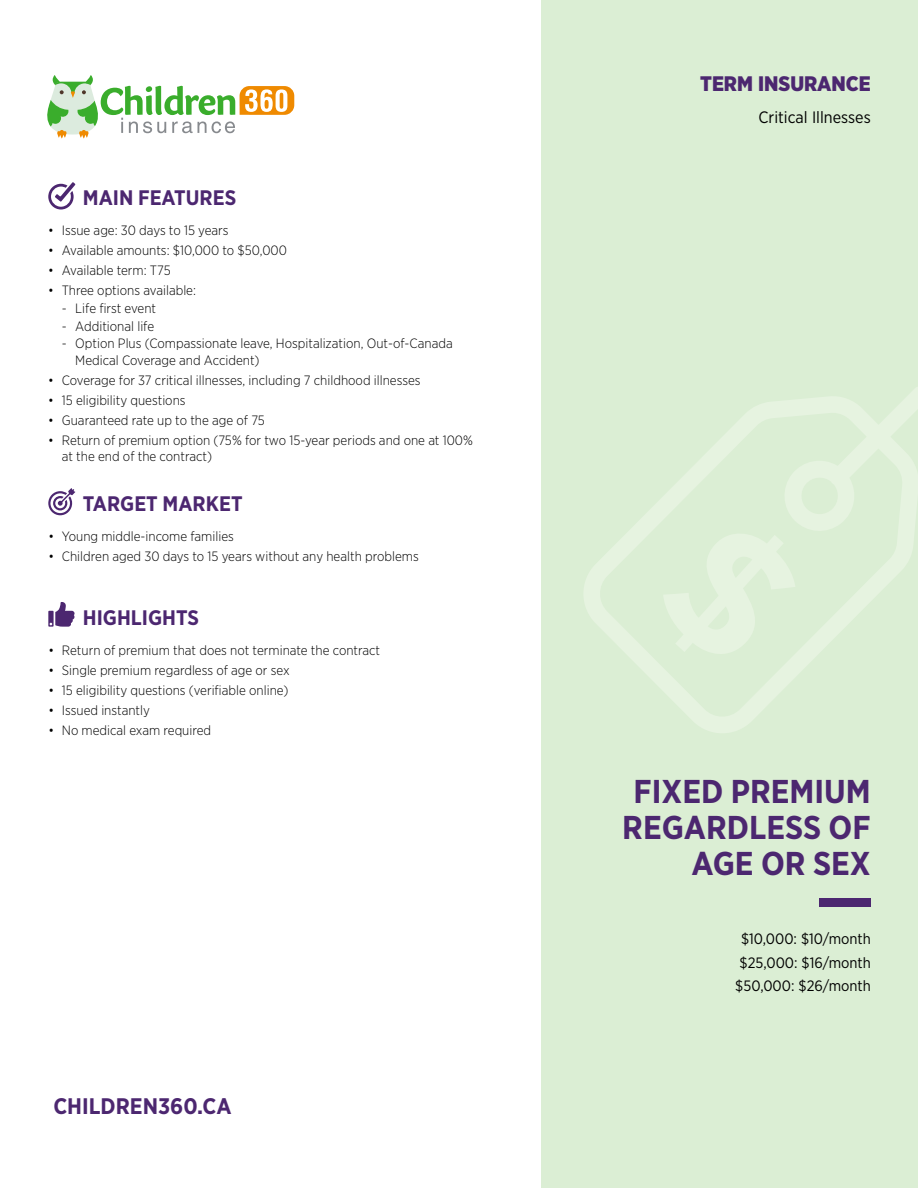
<style>
.page{position:relative;width:918px;height:1188px;background:#fff}
.page>*{position:absolute;margin:0;border:0;box-sizing:border-box;transform-origin:0 0}
.t1{font:700 33px/36px "Gotham Narrow";color:#4c2770;text-align:right}
.t2{font:700 22.5px "Gotham Narrow";color:#4c2770}
.t3{font:700 21px "Gotham Narrow";color:#4c2770}
.t4{font:900 21px "Gotham Narrow";color:#4c2770}
.t5{font:16.5px "Gotham Narrow";color:#000}
.t6{font:15px "Gotham Narrow";color:#000}
.t7{font:300 13.5px/16.5px "Gotham Narrow";color:#000}
</style>
<div class="page">
<div style="left:541px;top:0;width:377px;height:1188px;background:#dbeed4"></div>
<svg style="left:48px;top:488px;width:27px;height:27px"></svg>
<svg style="left:48px;top:182px;width:27px;height:28px"></svg>
<svg style="left:48px;top:602px;width:27px;height:25px"></svg>
<div style="left:820px;top:898px;width:51px;height:9px;background:#4c2770"></div>
<svg style="left:584px;top:387px;width:334px;height:346px"></svg>
<svg style="left:663px;top:528px;width:132px;height:132px"></svg>
<svg style="left:47px;top:75px;width:247px;height:64px"></svg>
<p class="t3" style="left:83px;top:184px;width:155px">MAIN FEATURES</p>
<p class="t7" style="left:48px;top:222px;width:182px">• Issue age: 30 days to 15 years</p>
<p class="t7" style="left:48px;top:242px;width:240px">• Available amounts: $10,000 to $50,000</p>
<p class="t7" style="left:48px;top:262px;width:124px">• Available term: T75</p>
<p class="t7" style="left:48px;top:282px;width:149px">• Three options available:</p>
<p class="t7" style="left:62px;top:299px;width:96px">- Life first event</p>
<p class="t7" style="left:62px;top:317px;width:94px">- Additional life</p>
<p class="t7" style="left:75px;top:335px;width:379px;text-indent:-14px">- Option Plus (Compassionate leave, Hospitalization, Out-of-Canada<br>Medical Coverage and Accident)</p>
<p class="t7" style="left:48px;top:372px;width:374px">• Coverage for 37 critical illnesses, including 7 childhood illnesses</p>
<p class="t7" style="left:48px;top:392px;width:139px">• 15 eligibility questions</p>
<p class="t7" style="left:48px;top:412px;width:218px">• Guaranteed rate up to the age of 75</p>
<p class="t7" style="left:62px;top:432px;width:413px;text-indent:-14px">• Return of premium option (75% for two 15-year periods and one at 100% at the end of the contract)</p>
<p class="t3" style="left:83px;top:490px;width:161px">TARGET MARKET</p>
<p class="t7" style="left:48px;top:527px;width:187px">• Young middle-income families</p>
<p class="t7" style="left:48px;top:547px;width:372px">• Children aged 30 days to 15 years without any health problems</p>
<p class="t3" style="left:83px;top:604px;width:118px">HIGHLIGHTS</p>
<p class="t7" style="left:48px;top:641px;width:333px">• Return of premium that does not terminate the contract</p>
<p class="t7" style="left:48px;top:661px;width:243px">• Single premium regardless of age or sex</p>
<p class="t7" style="left:48px;top:681px;width:242px">• 15 eligibility questions (verifiable online)</p>
<p class="t7" style="left:48px;top:701px;width:103px">• Issued instantly</p>
<p class="t7" style="left:48px;top:721px;width:164px">• No medical exam required</p>
<p class="t2" style="left:53px;top:1091px;width:180px">CHILDREN360.CA</p>
<p class="t4" style="left:700px;top:70px;width:172px">TERM INSURANCE</p>
<p class="t5" style="left:758px;top:107px;width:114px">Critical Illnesses</p>
<p class="t1" style="left:622px;top:773px;width:250px">FIXED PREMIUM<br>REGARDLESS OF<br>AGE OR SEX</p>
<p class="t6" style="left:741px;top:930px;width:131px">$10,000: $10/month</p>
<p class="t6" style="left:740px;top:953px;width:133px">$25,000: $16/month</p>
<p class="t6" style="left:735px;top:976px;width:137px">$50,000: $26/month</p>
</div>
